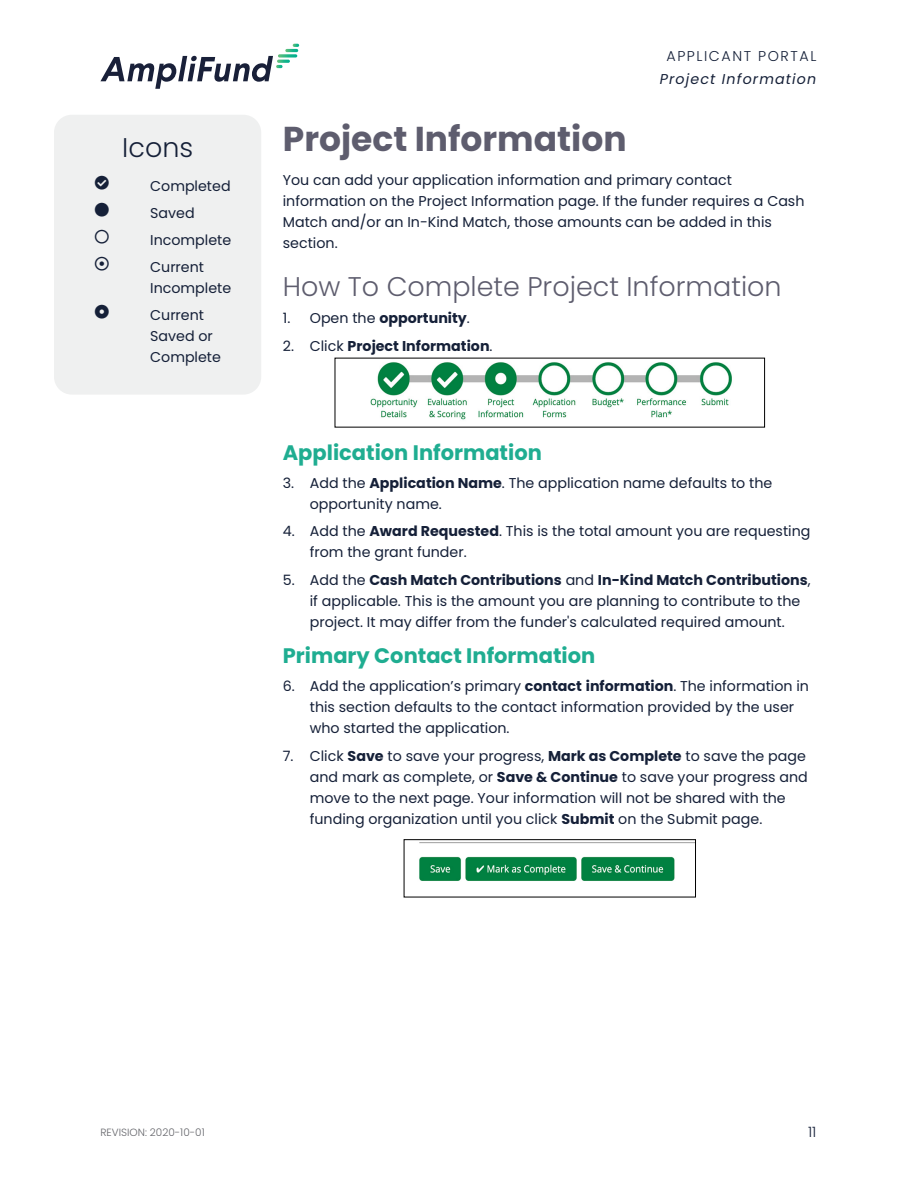
<style>
.page{position:relative;width:918px;height:1188px;background:#fff}
.page>*{position:absolute;margin:0;border:0;box-sizing:border-box;transform-origin:0 0}
.Heading_1{font:700 34.5px "Poppins";color:#5e5d6e}
.Heading_2{font:300 27px "Poppins";color:#5e5d6e}
.Icon_title{font:300 27px "Poppins";color:#152038}
.Heading_3{font:700 21px "Poppins";color:#1fad91}
.Icon_Glossary{font:14.25px/21px "Poppins";color:#152038}
.t1{font:700 14.25px "Poppins";color:#152038}
.t2{font:italic 14.25px "Poppins";letter-spacing:.08em;color:#152038}
.t3{font:300 14.25px "Poppins";letter-spacing:.11em;color:#152038}
.t4{font:300 10.5px "Poppins";color:#64656a}
.s1{font-weight:400}
.s2{font-weight:700}
</style>
<div class="page">
<svg style="left:100px;top:44px;width:199px;height:45px"></svg>
<img style="left:370px;top:362px;width:362px;height:58px">
<img style="left:419px;top:842px;width:275px;height:39px">
<div style="left:404px;top:839px;width:292px;height:58px;border:1px solid #000"></div>
<div style="left:54px;top:115px;width:207px;height:280px;background:#eff0f0;border-radius:18px"></div>
<p class="Icon_title" style="left:122px;top:132px;width:72px">Icons</p>
<p class="Icon_Glossary" style="left:150px;top:175px;width:82px">Completed</p>
<p class="Icon_Glossary" style="left:150px;top:202px;width:46px">Saved</p>
<p class="Icon_Glossary" style="left:150px;top:229px;width:83px">Incomplete</p>
<p class="Icon_Glossary" style="left:150px;top:256px;width:83px">Current<br>Incomplete</p>
<p class="Icon_Glossary" style="left:150px;top:304px;width:72px">Current<br>Saved or<br>Complete</p>
<p class="t3" style="left:667px;top:48px;width:151px">APPLICANT PORTAL</p>
<p class="t2" style="left:660px;top:71px;width:158px">Project Information</p>
<p class="Heading_1" style="left:283px;top:119px;width:345px">Project Information</p>
<p class="Icon_Glossary" style="left:283px;top:170px;width:523px">You can add your application information and primary contact information on the Project Information page. If the funder requires a Cash Match and/or an In-Kind Match, those amounts can be added in this section.</p>
<p class="Heading_2" style="left:283px;top:271px;width:500px">How To Complete Project Information</p>
<p class="t1" style="left:283px;top:310px;width:189px"><span class="s1">1. Open the</span> opportunity<span class="s1">.</span></p>
<p class="t1" style="left:283px;top:338px;width:211px"><span class="s1">2. Click</span> Project Information<span class="s1">.</span></p>
<p class="Heading_3" style="left:283px;top:440px;width:261px">Application Information</p>
<p class="Icon_Glossary" style="left:310px;top:472px;width:464px;text-indent:-27px">3. Add the <span class="s2">Application Name</span>. The application name defaults to the opportunity name.</p>
<p class="Icon_Glossary" style="left:310px;top:521px;width:502px;text-indent:-27px">4. Add the <span class="s2">Award Requested</span>. This is the total amount you are requesting from the grant funder.</p>
<p class="Icon_Glossary" style="left:310px;top:570px;width:502px;text-indent:-27px">5. Add the <span class="s2">Cash Match Contributions</span> and <span class="s2">In-Kind Match Contributions</span>, if applicable. This is the amount you are planning to contribute to the project. It may differ from the funder's calculated required amount.</p>
<p class="Heading_3" style="left:283px;top:644px;width:314px">Primary Contact Information</p>
<p class="Icon_Glossary" style="left:310px;top:676px;width:501px;text-indent:-27px">6. Add the application’s primary <span class="s2">contact information</span>. The information in this section defaults to the contact information provided by the user who started the application.</p>
<p class="Icon_Glossary" style="left:310px;top:745px;width:500px;text-indent:-27px">7. Click <span class="s2">Save</span> to save your progress, <span class="s2">Mark as Complete</span> to save the page and mark as complete, or <span class="s2">Save &amp; Continue</span> to save your progress and move to the next page. Your information will not be shared with the funding organization until you click <span class="s2">Submit</span> on the Submit page.</p>
<p class="t4" style="left:100px;top:1127px;width:106px">REVISION: 2020-10-01</p>
<p class="t3" style="left:808px;top:1124px;width:10px">11</p>
</div>
